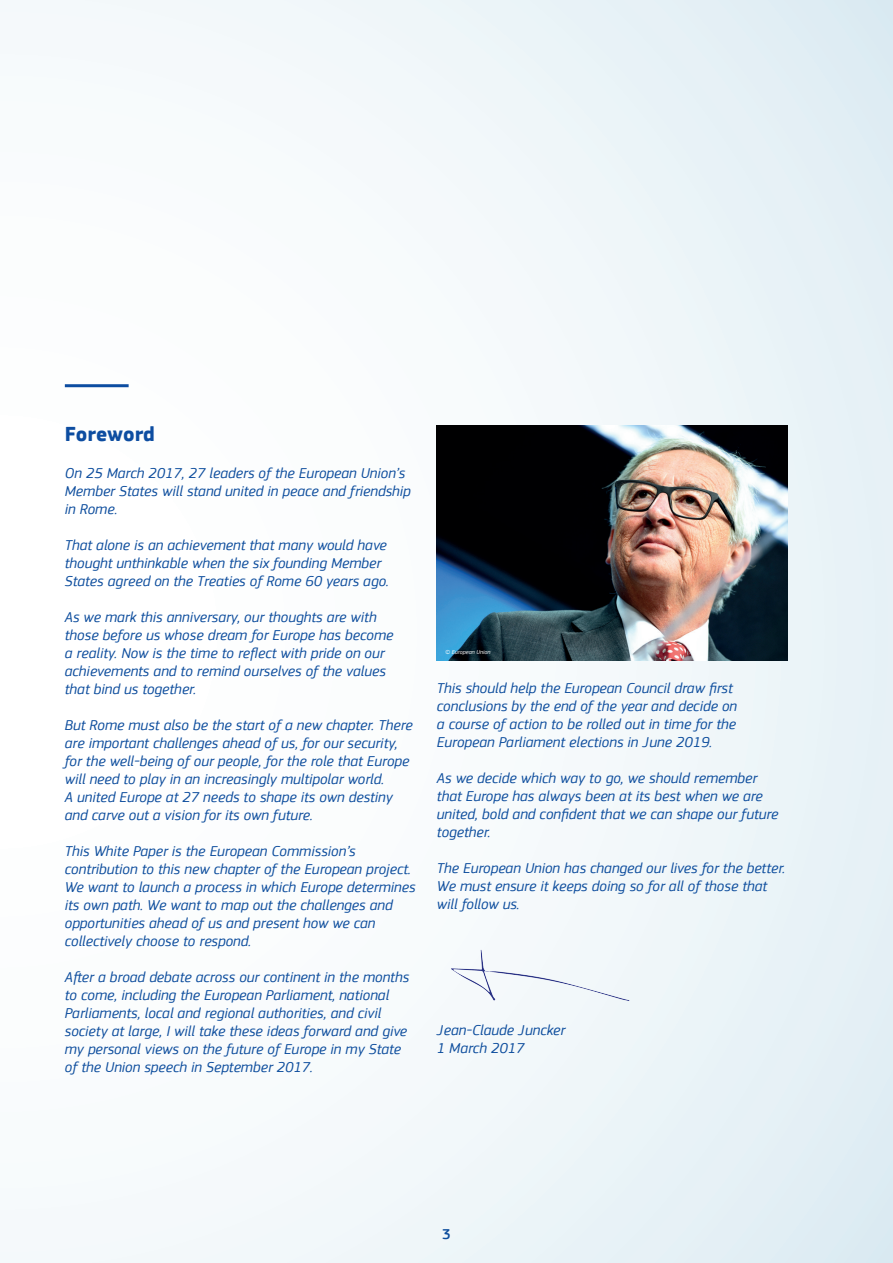
<style>
.page{position:relative;width:893px;height:1263px;background:#fff}
.page>*{position:absolute;margin:0;border:0;box-sizing:border-box;transform-origin:0 0}
.t1{font:700 21px "EC Square Sans Pro";color:#0d4da1}
.t2{font:italic 15px/18px "EC Square Sans Pro";color:#0d4d9d}
.t3{font:500 15px "EC Square Sans Pro";color:#0d4d9d}
.t4{font:italic 6px "EC Square Sans Pro";color:#fff}
.s1{font-size:12px}
</style>
<div class="page">
<div style="left:0;top:0;width:893px;height:1263px;background:linear-gradient(to right,#fff,#e6f1f6)"></div>
<hr style="left:65px;top:384px;width:64px;height:3px;background:#0d4da1">
<img style="left:437px;top:425px;width:351px;height:236px">
<div style="left:437px;top:941px;width:204px;height:67px;background:#f3f8fa"></div>
<p class="t1" style="left:65px;top:421px;width:92px">Foreword</p>
<p class="t2" style="left:65px;top:464px;width:347px">On 25 March 2017, 27 leaders of the European Union’s<br>Member States will stand united in peace and friendship in Rome.</p>
<p class="t2" style="left:65px;top:536px;width:326px">That alone is an achievement that many would have thought unthinkable when the six founding Member<br>States agreed on the Treaties of Rome 60 years ago.</p>
<p class="t2" style="left:65px;top:608px;width:330px">As we mark this anniversary, our thoughts are with those before us whose dream for Europe has become a reality. Now is the time to reflect with pride on our achievements and to remind ourselves of the values</p>
<p class="t2" style="left:65px;top:680px;width:133px">that bind us together.</p>
<p class="t2" style="left:65px;top:716px;width:349px">But Rome must also be the start of a new chapter. There are important challenges ahead of us, for our security, for the well-being of our people, for the role that Europe will need to play in an increasingly multipolar world.</p>
<p class="t2" style="left:65px;top:788px;width:330px">A united Europe at 27 needs to shape its own destiny and carve out a vision for its own future.</p>
<p class="t2" style="left:65px;top:842px;width:352px">This White Paper is the European Commission’s contribution to this new chapter of the European project.<br>We want to launch a process in which Europe determines its own path. We want to map out the challenges and opportunities ahead of us and present how we can collectively choose to respond.</p>
<p class="t2" style="left:65px;top:968px;width:346px">After a broad debate across our continent in the months to come, including the European Parliament, national Parliaments, local and regional authorities, and civil society at large, I will take these ideas forward and give my personal views on the future of Europe in my State of the Union speech in September 2017.</p>
<p class="t4" style="left:445px;top:649px;width:47px">© European Union</p>
<p class="t2" style="left:437px;top:679px;width:302px">This should help the European Council draw first conclusions by the end of the year and decide on</p>
<p class="t2" style="left:437px;top:715px;width:301px">a course of action to be rolled out in time for the<br>European Parliament elections in June 2019.</p>
<p class="t2" style="left:437px;top:769px;width:343px">As we decide which way to go, we should remember that Europe has always been at its best when we are united, bold and confident that we can shape our future together.</p>
<p class="t2" style="left:437px;top:859px;width:350px">The European Union has changed our lives for the better.<br>We must ensure it keeps doing so for all of those that will follow us.</p>
<p class="t2" style="left:437px;top:1021px;width:130px">Jean-Claude Juncker</p>
<p class="t2" style="left:437px;top:1039px;width:89px">1 March 2017</p>
<p class="t3" style="left:442px;top:1225px;width:10px">3<span class="s1">3</span></p>
</div>
